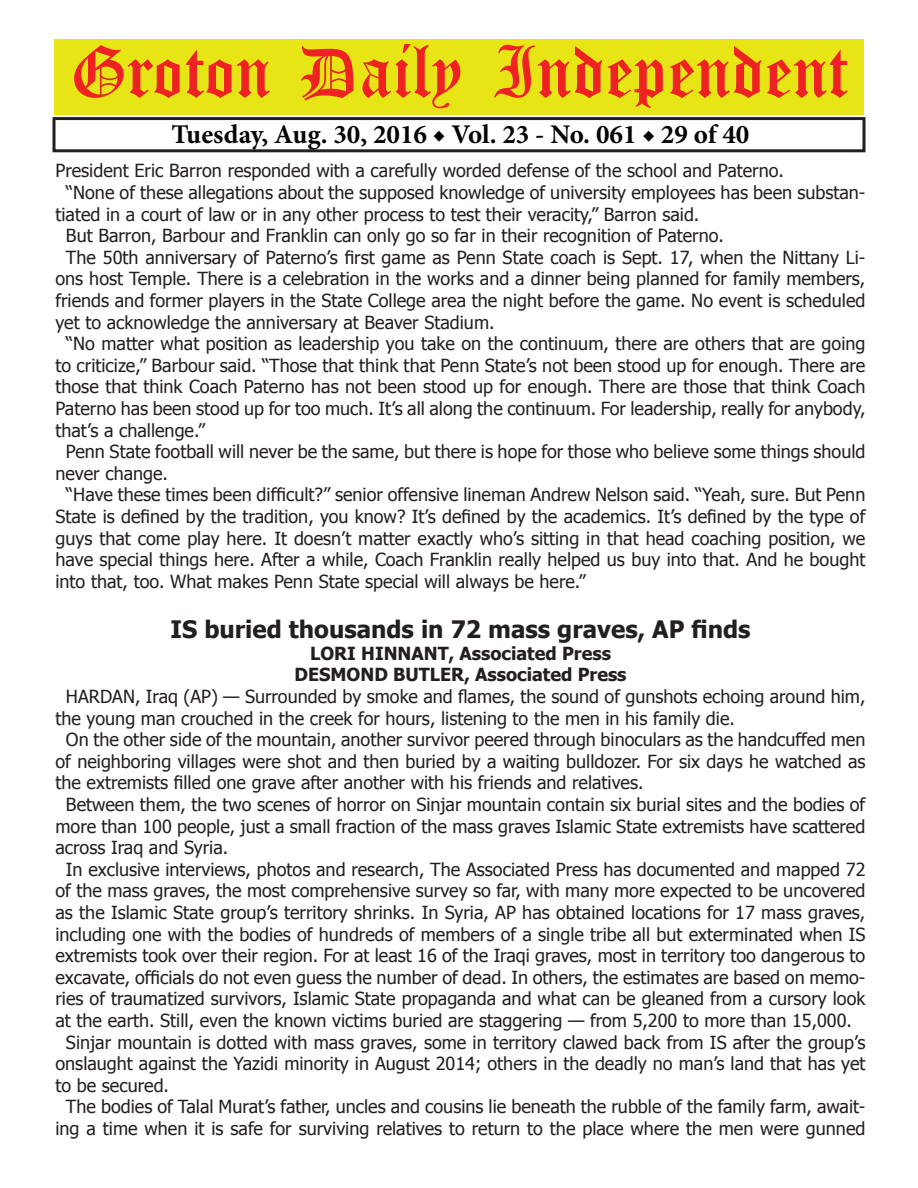
<style>
.page{position:relative;width:918px;height:1188px;background:#fff}
.page>*{position:absolute;margin:0;border:0;box-sizing:border-box;transform-origin:0 0}
.t1{font:54px "Old English Five";color:#ee2123}
.t2{font:700 27px "Minion Pro";color:#040503}
.t3{font:700 24px "Tahoma";color:#231f20}
.t4{font:18px "Tahoma";color:#231f20}
.t5{font:700 18px/21.6px "Tahoma";color:#231f20;text-align:center}
</style>
<div class="page">
<div style="left:52px;top:117px;width:814px;height:35px;border:3px solid #231f20"></div>
<div style="left:54px;top:40px;width:810px;height:75px;background:#e7e515"></div>
<h1 class="t1" style="left:70px;top:47px;width:779px">Groton Daily Independent</h1>
<h2 class="t2" style="left:172px;top:116px;width:579px">Tuesday, Aug. 30, 2016 ◆ Vol. 23 - No. 061 ◆ 29 of 40</h2>
<p class="t4" style="left:56px;top:159px;width:730px">President Eric Barron responded with a carefully worded defense of the school and Paterno.</p>
<p class="t4" style="left:66px;top:180px;width:801px">“None of these allegations about the supposed knowledge of university employees has been substan-</p>
<p class="t4" style="left:56px;top:202px;width:645px">tiated in a court of law or in any other process to test their veracity,” Barron said.</p>
<p class="t4" style="left:66px;top:224px;width:659px">But Barron, Barbour and Franklin can only go so far in their recognition of Paterno.</p>
<p class="t4" style="left:66px;top:245px;width:801px">The 50th anniversary of Paterno’s first game as Penn State coach is Sept. 17, when the Nittany Li-</p>
<p class="t4" style="left:55px;top:267px;width:811px">ons host Temple. There is a celebration in the works and a dinner being planned for family members,</p>
<p class="t4" style="left:55px;top:288px;width:811px">friends and former players in the State College area the night before the game. No event is scheduled</p>
<p class="t4" style="left:55px;top:310px;width:441px">yet to acknowledge the anniversary at Beaver Stadium.</p>
<p class="t4" style="left:66px;top:332px;width:801px">“No matter what position as leadership you take on the continuum, there are others that are going</p>
<p class="t4" style="left:55px;top:353px;width:811px">to criticize,” Barbour said. “Those that think that Penn State’s not been stood up for enough. There are</p>
<p class="t4" style="left:55px;top:375px;width:811px">those that think Coach Paterno has not been stood up for enough. There are those that think Coach</p>
<p class="t4" style="left:55px;top:396px;width:812px">Paterno has been stood up for too much. It’s all along the continuum. For leadership, really for anybody,</p>
<p class="t4" style="left:55px;top:418px;width:151px">that’s a challenge.”</p>
<p class="t4" style="left:66px;top:440px;width:801px">Penn State football will never be the same, but there is hope for those who believe some things should</p>
<p class="t4" style="left:55px;top:461px;width:114px">never change.</p>
<p class="t4" style="left:66px;top:483px;width:801px">“Have these times been difficult?” senior offensive lineman Andrew Nelson said. “Yeah, sure. But Penn</p>
<p class="t4" style="left:55px;top:504px;width:811px">State is defined by the tradition, you know? It’s defined by the academics. It’s defined by the type of</p>
<p class="t4" style="left:55px;top:526px;width:811px">guys that come play here. It doesn’t matter exactly who’s sitting in that head coaching position, we</p>
<p class="t4" style="left:55px;top:548px;width:811px">have special things here. After a while, Coach Franklin really helped us buy into that. And he bought</p>
<p class="t4" style="left:55px;top:569px;width:532px">into that, too. What makes Penn State special will always be here.”</p>
<h3 class="t3" style="left:171px;top:613px;width:582px">IS buried thousands in 72 mass graves, AP finds</h3>
<p class="t5" style="left:294px;top:641px;width:334px">LORI HINNANT, Associated Press<br>DESMOND BUTLER, Associated Press</p>
<p class="t4" style="left:66px;top:684px;width:801px">HARDAN, Iraq (AP) — Surrounded by smoke and flames, the sound of gunshots echoing around him,</p>
<p class="t4" style="left:55px;top:706px;width:681px">the young man crouched in the creek for hours, listening to the men in his family die.</p>
<p class="t4" style="left:66px;top:728px;width:801px">On the other side of the mountain, another survivor peered through binoculars as the handcuffed men</p>
<p class="t4" style="left:55px;top:749px;width:812px">of neighboring villages were shot and then buried by a waiting bulldozer. For six days he watched as</p>
<p class="t4" style="left:55px;top:771px;width:590px">the extremists filled one grave after another with his friends and relatives.</p>
<p class="t4" style="left:66px;top:792px;width:801px">Between them, the two scenes of horror on Sinjar mountain contain six burial sites and the bodies of</p>
<p class="t4" style="left:55px;top:814px;width:811px">more than 100 people, just a small fraction of the mass graves Islamic State extremists have scattered</p>
<p class="t4" style="left:55px;top:836px;width:174px">across Iraq and Syria.</p>
<p class="t4" style="left:66px;top:857px;width:801px">In exclusive interviews, photos and research, The Associated Press has documented and mapped 72</p>
<p class="t4" style="left:55px;top:879px;width:811px">of the mass graves, the most comprehensive survey so far, with many more expected to be uncovered</p>
<p class="t4" style="left:55px;top:900px;width:811px">as the Islamic State group’s territory shrinks. In Syria, AP has obtained locations for 17 mass graves,</p>
<p class="t4" style="left:55px;top:922px;width:811px">including one with the bodies of hundreds of members of a single tribe all but exterminated when IS</p>
<p class="t4" style="left:55px;top:944px;width:811px">extremists took over their region. For at least 16 of the Iraqi graves, most in territory too dangerous to</p>
<p class="t4" style="left:55px;top:965px;width:811px">excavate, officials do not even guess the number of dead. In others, the estimates are based on memo-</p>
<p class="t4" style="left:55px;top:987px;width:811px">ries of traumatized survivors, Islamic State propaganda and what can be gleaned from a cursory look</p>
<p class="t4" style="left:55px;top:1008px;width:798px">at the earth. Still, even the known victims buried are staggering — from 5,200 to more than 15,000.</p>
<p class="t4" style="left:66px;top:1030px;width:801px">Sinjar mountain is dotted with mass graves, some in territory clawed back from IS after the group’s</p>
<p class="t4" style="left:55px;top:1052px;width:811px">onslaught against the Yazidi minority in August 2014; others in the deadly no man’s land that has yet</p>
<p class="t4" style="left:55px;top:1073px;width:115px">to be secured.</p>
<p class="t4" style="left:66px;top:1095px;width:801px">The bodies of Talal Murat’s father, uncles and cousins lie beneath the rubble of the family farm, await-</p>
<p class="t4" style="left:55px;top:1116px;width:811px">ing a time when it is safe for surviving relatives to return to the place where the men were gunned</p>
</div>
